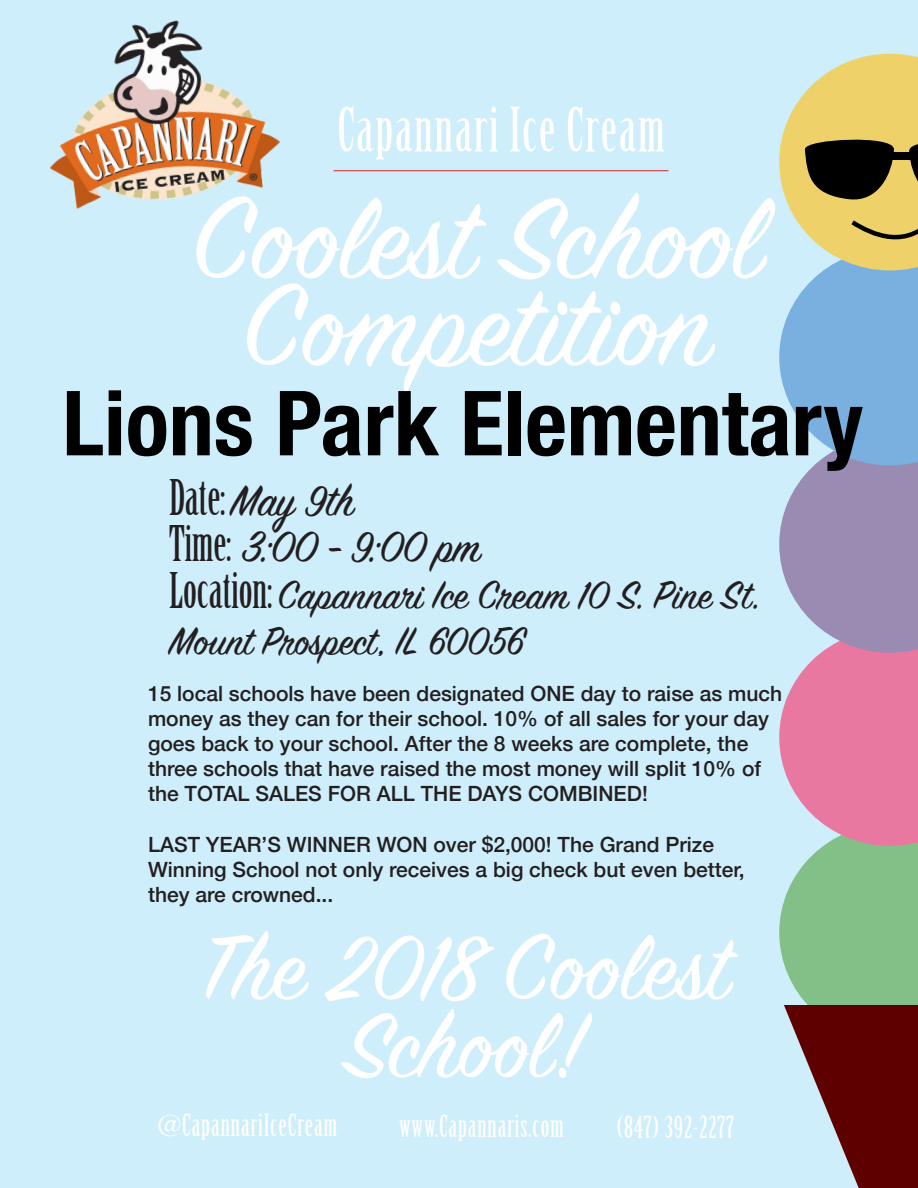
<style>
.page{position:relative;width:918px;height:1188px;background:#cfeefb}
.page>*{position:absolute;margin:0;border:0;box-sizing:border-box;transform-origin:0 0}
.t1{font:127.5px "Sign Painter House Script";color:#fff}
.t2{font:102px/78px "Sign Painter House Script";color:#fff;text-align:center}
.t3{font:700 condensed 90px "Helvetica Neue";color:#000}
.t4{font:60px "Birch Std";letter-spacing:.03em;color:#fff}
.t5{font:48px "Sign Painter House Script";letter-spacing:-.01em;color:#231f20}
.t6{font:43.5px/46.5px "Sign Painter House Script";color:#231f20}
.t7{font:30px "Birch Std";letter-spacing:.03em;color:#fff}
.t8{font:500 21px/25.2px "Helvetica Neue";color:#231f20}
.s1{font-family:"Birch Std"}
.s2{font-family:"Birch Std";font-size:48px}
</style>
<div class="page">
<hr style="left:334px;top:170px;width:334px;height:1px;background:#d1232a">
<img style="left:50px;top:20px;width:230px;height:189px">
<svg style="left:779px;top:54px;width:139px;height:1134px"></svg>
<div style="left:879px;top:152px;width:39px;height:8px;background:#000"></div>
<p class="t4" style="left:337px;top:96px;width:329px">Capannari Ice Cream</p>
<p class="t1" style="left:192px;top:161px;width:571px">Coolest School</p>
<p class="t1" style="left:243px;top:248px;width:476px">Competition</p>
<p class="t3" style="left:62px;top:349px;width:802px">Lions Park Elementary</p>
<p class="t5" style="left:169px;top:471px;width:187px"><span class="s1">Date:</span> May 9th</p>
<p class="t5" style="left:169px;top:517px;width:313px"><span class="s1">Time:</span> 3:00 - 9:00 pm</p>
<p class="t6" style="left:169px;top:575px;width:593px"><span class="s2">Location:</span> Capannari Ice Cream 10 S. Pine St.<br>Mount Prospect, IL 60056</p>
<p class="t8" style="left:148px;top:679px;width:636px">15 local schools have been designated ONE day to raise as much money as they can for their school. 10% of all sales for your day goes back to your school. After the 8 weeks are complete, the three schools that have raised the most money will split 10% of the TOTAL SALES FOR ALL THE DAYS COMBINED!</p>
<p class="t8" style="left:148px;top:830px;width:568px">LAST YEAR’S WINNER WON over $2,000! The Grand Prize</p>
<p class="t8" style="left:148px;top:855px;width:598px">Winning School not only receives a big check but even better, they are crowned...</p>
<p class="t2" style="left:201px;top:938px;width:529px">The 2018 Coolest<br>School!</p>
<p class="t7" style="left:157px;top:1109px;width:181px">@CapannariIceCream</p>
<p class="t7" style="left:399px;top:1109px;width:166px">www.Capannaris.com</p>
<p class="t7" style="left:617px;top:1110px;width:119px">(847) 392-2277</p>
</div>
